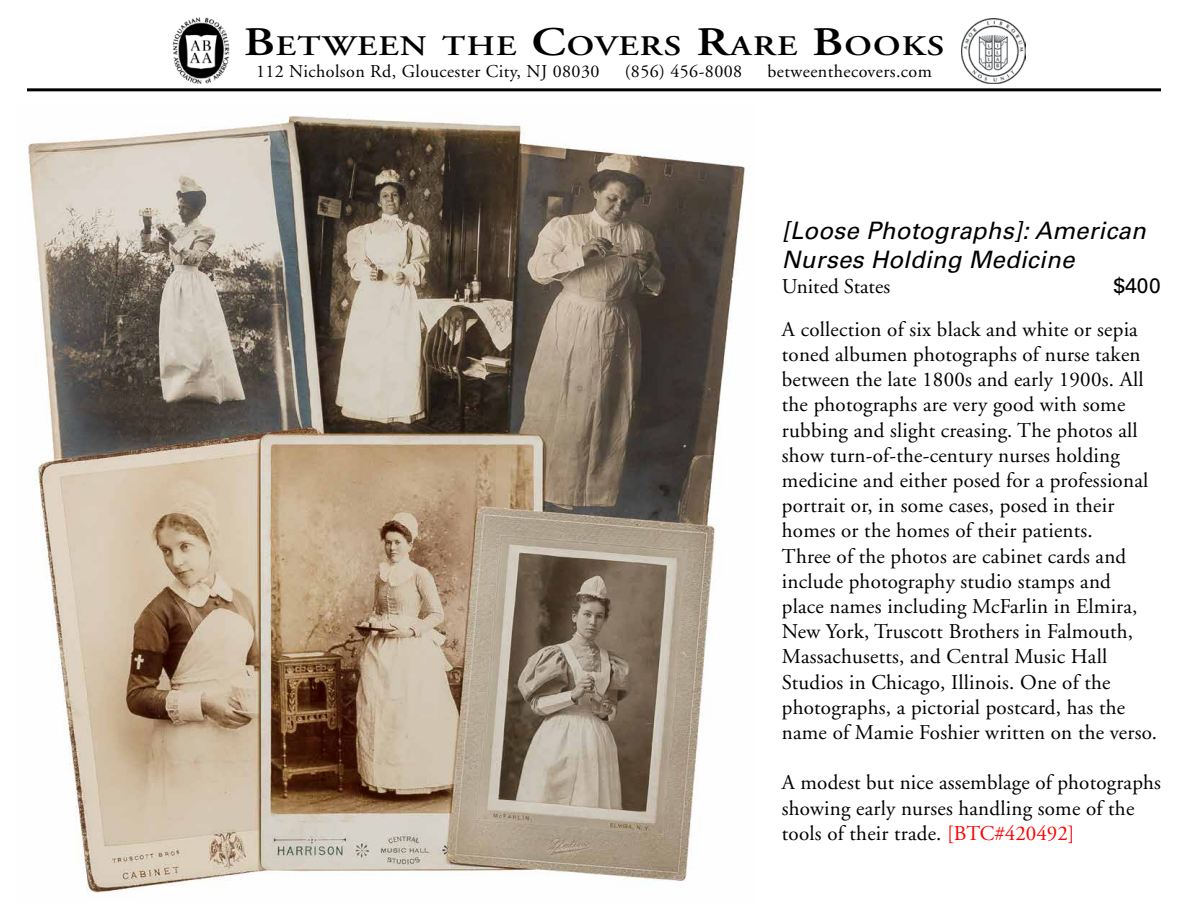
<style>
.page{position:relative;width:1188px;height:918px;background:#fff}
.page>*{position:absolute;margin:0;border:0;box-sizing:border-box;transform-origin:0 0}
.t1{font:600 28.35px "Adobe Garamond";letter-spacing:.035em;color:#000;scale:1.22 1}
.t2{font:italic 24px/28.8px "Univers";letter-spacing:.01em;color:#000}
.t3{font:21px/25.2px "Adobe Garamond";letter-spacing:.01em;color:#000}
.t4{font:21px "Univers";color:#000}
.t5{font:18px "Adobe Garamond";letter-spacing:.025em;color:#000}
.s1{font-size:40.5px}
.s2{color:#f00}
</style>
<div class="page">
<img style="left:962px;top:19px;width:64px;height:64px">
<hr style="left:27px;top:88px;width:1134px;height:3px;background:#000">
<img style="left:28px;top:115px;width:717px;height:778px">
<img style="left:173px;top:17px;width:57px;height:67px">
<h1 class="t1" style="left:244px;top:30px;width:576px"><span class="s1">B</span>ETWEEN THE <span class="s1">C</span>OVERS <span class="s1">R</span>ARE <span class="s1">B</span>OOKS</h1>
<p class="t5" style="left:256px;top:62px;width:345px">112 Nicholson Rd, Gloucester City, NJ 08030</p>
<p class="t5" style="left:625px;top:62px;width:119px">(856) 456-8008</p>
<p class="t5" style="left:768px;top:62px;width:166px">betweenthecovers.com</p>
<p class="t2" style="left:782px;top:217px;width:365px">[Loose Photographs]: American<br>Nurses Holding Medicine</p>
<p class="t3" style="left:782px;top:275px;width:110px">United States</p>
<p class="t4" style="left:1113px;top:274px;width:49px">$400</p>
<p class="t3" style="left:782px;top:317px;width:377px">A collection of six black and white or sepia toned albumen photographs of nurse taken between the late 1800s and early 1900s. All the photographs are very good with some rubbing and slight creasing. The photos all show turn-of-the-century nurses holding medicine and either posed for a professional portrait or, in some cases, posed in their homes or the homes of their patients.<br>Three of the photos are cabinet cards and include photography studio stamps and place names including McFarlin in Elmira, New York, Truscott Brothers in Falmouth, Massachusetts, and Central Music Hall Studios in Chicago, Illinois. One of the photographs, a pictorial postcard, has the name of Mamie Foshier written on the verso.</p>
<p class="t3" style="left:782px;top:771px;width:381px">A modest but nice assemblage of photographs showing early nurses handling some of the tools of their trade. <span class="s2">[BTC#420492]</span></p>
</div>
